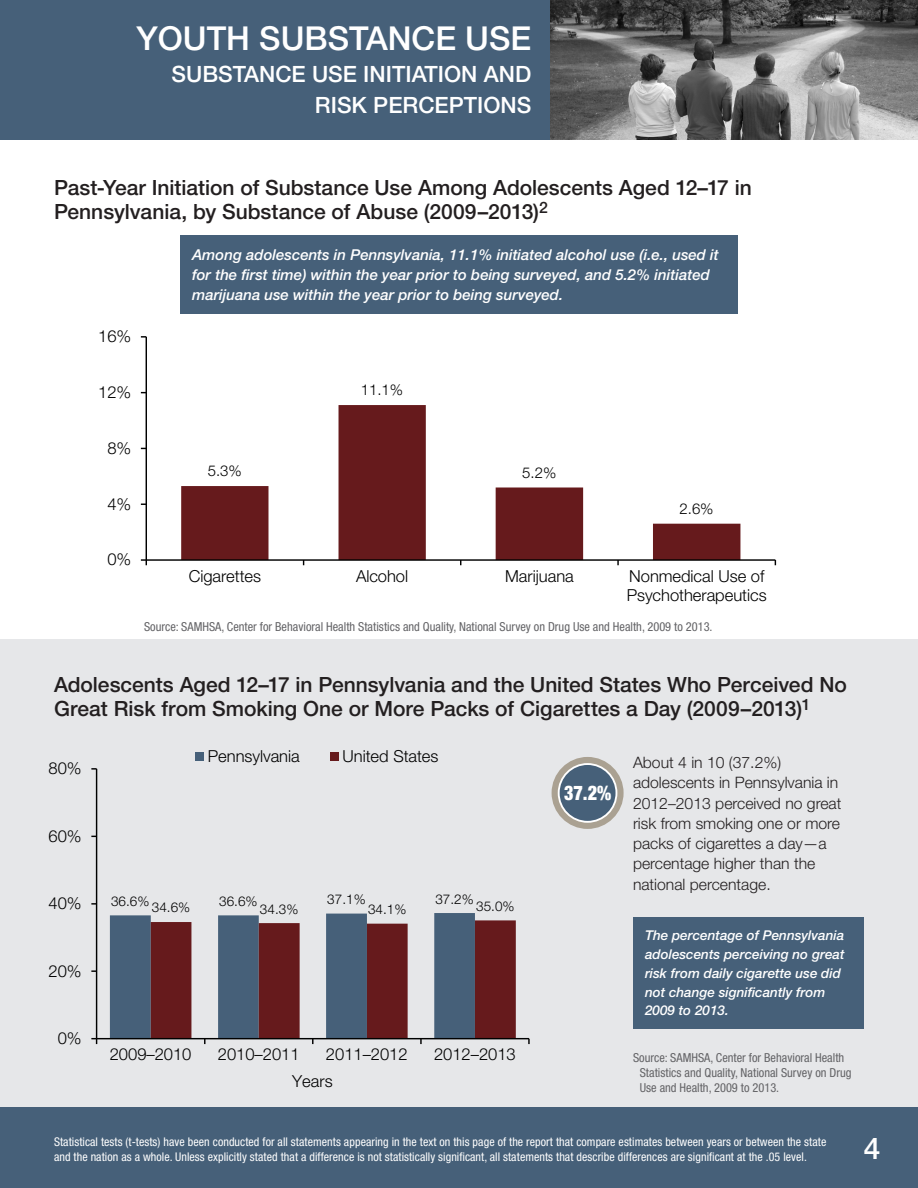
<style>
.page{position:relative;width:918px;height:1188px;background:#fff}
.page>*{position:absolute;margin:0;border:0;box-sizing:border-box;transform-origin:0 0}
.t1{font:500 33px "Helvetica Neue LT Std";color:#fff}
.t2{font:500 30px "Helvetica Neue LT Std";color:#fff}
.t3{font:500 22.5px/31.5px "Helvetica Neue LT Std";color:#fff;text-align:right}
.figure_title{font:500 21px/24px "Helvetica Neue LT Std";color:#231f20}
.t4{font:900 condensed 20.25px "Helvetica Neue LT Std";color:#fff;scale:.9 1}
.t5{font:300 16.5px/19.5px "Helvetica Neue LT Std";color:#000}
.highlight_text_reduc{font:300 15.75px/20.2px "Helvetica Neue LT Std";color:#231f20}
.box_text{font:italic 500 15px/20.2px "Helvetica Neue LT Std";color:#fff}
.t6{font:300 15px "Helvetica Neue LT Std";color:#000}
.box_text_reduced{font:italic 500 13.5px/18.8px "Helvetica Neue LT Std";color:#fff}
.t7{font:300 13.5px "Helvetica Neue LT Std";letter-spacing:.005em;color:#000}
.section_header_-_lef{font:condensed 12.3px "Helvetica Neue LT Std";color:#636366}
.source_line{font:condensed 12.3px/15px "Helvetica Neue LT Std";color:#636366}
.section_header_-_lef-2{font:condensed 12px/15px "Helvetica Neue LT Std";letter-spacing:.005em;color:#fff}
.s1{font-size:16.2px}
</style>
<div class="page">
<div style="left:0;top:0;width:551px;height:140px;background:#466079"></div>
<img style="left:551px;top:0;width:367px;height:140px">
<div style="left:0;top:1107px;width:918px;height:81px;background:#466079"></div>
<div style="left:0;top:639px;width:918px;height:468px;background:#e6e7e9"></div>
<div style="left:180px;top:236px;width:558px;height:78px;background:#466079"></div>
<svg style="left:181px;top:405px;width:559px;height:154px"></svg>
<hr style="left:146px;top:337px;width:1px;height:223px;background:#000">
<hr style="left:146px;top:559px;width:629px;height:2px;background:#000">
<svg style="left:141px;top:559px;width:6px;height:6px"></svg>
<svg style="left:110px;top:913px;width:365px;height:125px;fill:#466079"></svg>
<hr style="left:96px;top:769px;width:1px;height:270px;background:#000">
<hr style="left:97px;top:1038px;width:432px;height:1px;background:#000">
<svg style="left:91px;top:1038px;width:6px;height:6px"></svg>
<svg style="left:151px;top:920px;width:365px;height:124px"></svg>
<div style="left:195px;top:752px;width:9px;height:9px;background:#466079"></div>
<div style="left:330px;top:752px;width:9px;height:9px;background:#661a1c"></div>
<svg style="left:552px;top:757px;width:72px;height:72px"></svg>
<svg style="left:558px;top:763px;width:59px;height:60px"></svg>
<div style="left:560px;top:765px;width:56px;height:56px;background:#466079;border-radius:50%"></div>
<div style="left:633px;top:917px;width:231px;height:112px;background:#466079"></div>
<h1 class="t1" style="left:136px;top:19px;width:396px">YOUTH SUBSTANCE USE</h1>
<h1 class="t3" style="left:172px;top:58px;width:361px">SUBSTANCE USE INITIATION AND<br>RISK PERCEPTIONS</h1>
<p class="figure_title" style="left:54px;top:175px;width:699px">Past-Year Initiation of Substance Use Among Adolescents Aged 12–17 in<br>Pennsylvania, by Substance of Abuse (2009–2013)<sup>2</sup></p>
<p class="box_text" style="left:192px;top:244px;width:528px">Among adolescents in Pennsylvania, 11.1% initiated alcohol use (i.e., used it for the first time) within the year prior to being surveyed, and 5.2% initiated marijuana use within the year prior to being surveyed.</p>
<p class="t5" style="left:98px;top:326px;width:35px">16%</p>
<p class="t5" style="left:98px;top:382px;width:35px">12%</p>
<p class="t6" style="left:361px;top:381px;width:44px">11.1%</p>
<p class="t5" style="left:107px;top:438px;width:25px">8%</p>
<p class="t5" style="left:107px;top:494px;width:25px">4%</p>
<p class="t6" style="left:208px;top:462px;width:35px">5.3%</p>
<p class="t6" style="left:522px;top:463px;width:35px">5.2%</p>
<p class="t6" style="left:680px;top:499px;width:35px">2.6%</p>
<p class="t5" style="left:107px;top:550px;width:25px">0%</p>
<p class="t5" style="left:189px;top:566px;width:74px">Cigarettes</p>
<p class="t5" style="left:356px;top:566px;width:54px">Alcohol</p>
<p class="t5" style="left:505px;top:566px;width:70px">Marijuana</p>
<p class="t5" style="left:627px;top:566px;width:142px">Nonmedical Use of<br>Psychotherapeutics</p>
<h1 class="section_header_-_lef" style="left:144px;top:620px;width:570px">Source: SAMHSA, Center for Behavioral Health Statistics and Quality, National Survey on Drug Use and Health, 2009 to 2013.</h1>
<p class="figure_title" style="left:54px;top:673px;width:794px">Adolescents Aged 12–17 in Pennsylvania and the United States Who Perceived No<br>Great Risk from Smoking One or More Packs of Cigarettes a Day (2009–2013)<sup>1</sup></p>
<p class="t5" style="left:49px;top:758px;width:35px">80%</p>
<p class="t5" style="left:49px;top:826px;width:35px">60%</p>
<p class="t5" style="left:49px;top:893px;width:35px">40%</p>
<p class="t5" style="left:49px;top:961px;width:35px">20%</p>
<p class="t5" style="left:58px;top:1028px;width:25px">0%</p>
<p class="t5" style="left:208px;top:746px;width:93px">Pennsylvania</p>
<p class="t5" style="left:343px;top:746px;width:97px">United States</p>
<p class="t7" style="left:111px;top:893px;width:40px">36.6%</p>
<p class="t7" style="left:219px;top:893px;width:40px">36.6%</p>
<p class="t7" style="left:327px;top:891px;width:40px">37.1%</p>
<p class="t7" style="left:435px;top:890px;width:40px">37.2%</p>
<p class="t7" style="left:152px;top:899px;width:40px">34.6%</p>
<p class="t7" style="left:260px;top:901px;width:40px">34.3%</p>
<p class="t7" style="left:368px;top:901px;width:40px">34.1%</p>
<p class="t7" style="left:476px;top:898px;width:40px">35.0%</p>
<p class="t5" style="left:110px;top:1045px;width:83px">2009–2010</p>
<p class="t5" style="left:218px;top:1045px;width:83px">2010–2011</p>
<p class="t5" style="left:326px;top:1045px;width:83px">2011–2012</p>
<p class="t5" style="left:434px;top:1045px;width:83px">2012–2013</p>
<p class="t5" style="left:292px;top:1071px;width:42px">Years</p>
<h3 class="t4" style="left:564px;top:781px;width:54px">37<span class="s1">.</span>2%</h3>
<p class="highlight_text_reduc" style="left:633px;top:752px;width:210px">About 4 in 10 (37.2%) adolescents in Pennsylvania in<br>2012–2013 perceived no great risk from smoking one or more packs of cigarettes a day—a percentage higher than the national percentage.</p>
<p class="box_text_reduced" style="left:645px;top:926px;width:201px">The percentage of Pennsylvania adolescents perceiving no great risk from daily cigarette use did not change significantly from<br>2009 to 2013.</p>
<p class="source_line" style="left:640px;top:1050px;width:213px;text-indent:-7px">Source: SAMHSA, Center for Behavioral Health<br>Statistics and Quality, National Survey on Drug<br>Use and Health, 2009 to 2013.</p>
<h1 class="section_header_-_lef-2" style="left:54px;top:1134px;width:774px">Statistical tests (t-tests) have been conducted for all statements appearing in the text on this page of the report that compare estimates between years or between the state and the nation as a whole. Unless explicitly stated that a difference is not statistically significant, all statements that describe differences are significant at the .05 level.</h1>
<h2 class="t2" style="left:864px;top:1130px;width:18px">4</h2>
</div>
